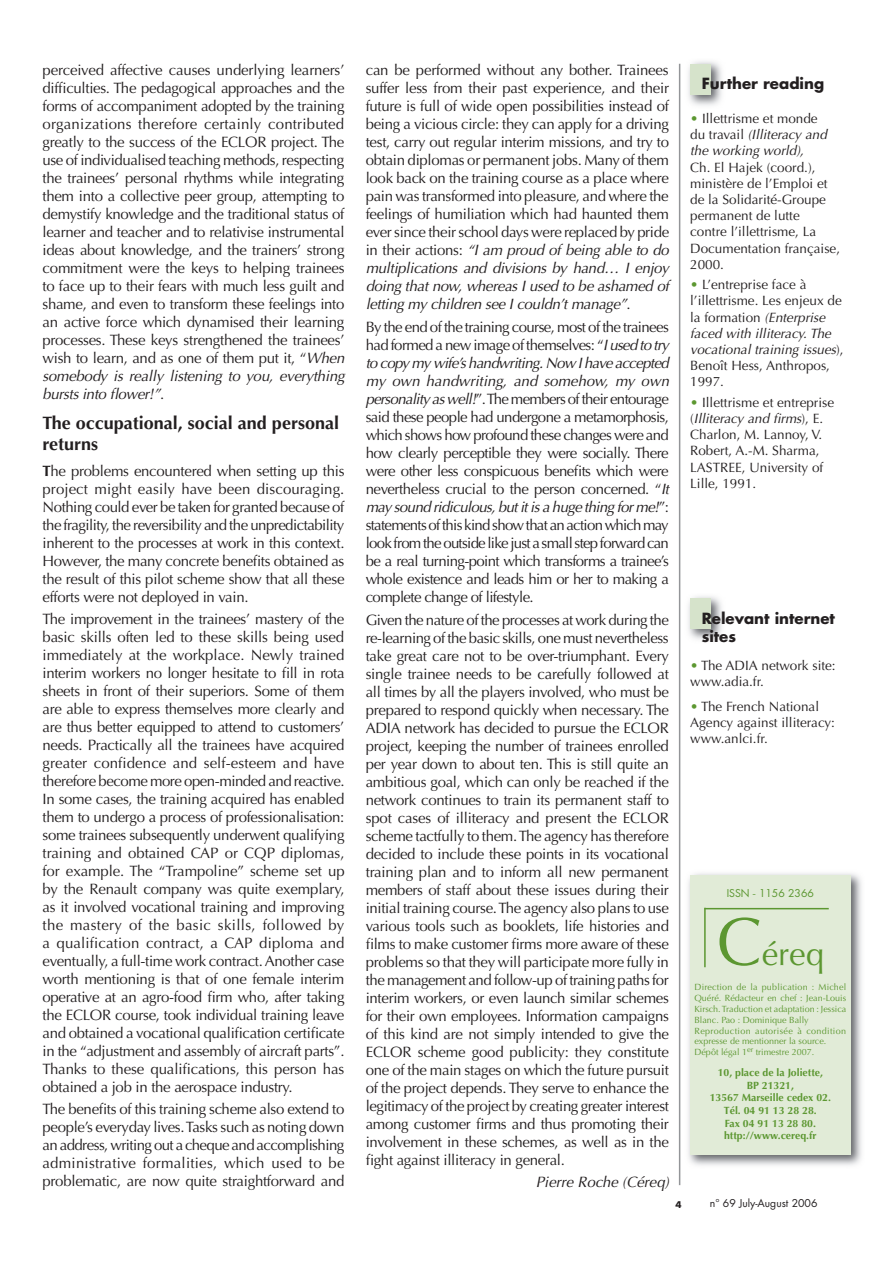
<style>
.page{position:relative;width:893px;height:1263px;background:#fff}
.page>*{position:absolute;margin:0;border:0;box-sizing:border-box;transform-origin:0 0}
.t1{font:33px "Optima";color:#5c9731}
.t2{font:700 18px/21.6px "Optima";color:#231f20}
.t3{font:15px/18px "Optima";letter-spacing:-.02em;color:#231f20;text-align:justify}
.t4{font:700 15px/18px "Futura";color:#231f20}
.t5{font:italic 15px "Optima";color:#231f20}
.t6{font:13.5px/16.2px "Optima";color:#231f20}
.t7{font:italic 13.5px/16.2px "Optima";color:#231f20}
.t8{font:700 10.5px/12.6px "Optima";color:#5c9731;text-align:center}
.t9{font:10.5px "Futura";color:#231f20}
.t10{font:10.5px "Futura";color:#5c9731}
.t11{font:9px/10.8px "Optima";color:#5c9731}
.t12{font:700 9px "Futura";color:#231f20}
.s1{font-style:italic}
.s2{font-weight:700}
.s3{font-style:normal;color:#5c9731}
.s4{font-style:normal}
.s5{color:#5c9731}
.s6{font-family:"Optima"}
.s7{font-size:67.5px}
</style>
<div class="page">
<img style="left:688px;top:873px;width:174px;height:293px">
<div style="left:690px;top:875px;width:160px;height:279px;background:#e1ebd7"></div>
<hr style="left:704px;top:908px;width:2px;height:59px;background:#5c9731">
<hr style="left:705px;top:908px;width:124px;height:1px;background:#5c9731">
<hr style="left:679px;top:64px;width:1px;height:1121px;background:#939598">
<img style="left:688px;top:61px;width:34px;height:45px">
<div style="left:690px;top:64px;width:21px;height:30px;background:#d6e3cb"></div>
<img style="left:688px;top:596px;width:34px;height:44px">
<div style="left:690px;top:598px;width:21px;height:31px;background:#d6e3cb"></div>
<p class="t3" style="left:43px;top:61px;width:304px">perceived affective causes underlying learners’ difficulties. The pedagogical approaches and the forms of accompaniment adopted by the training organizations therefore certainly contributed greatly to the success of the ECLOR project. The use of individualised teaching methods, respecting the trainees’ personal rhythms while integrating them into a collective peer group, attempting to demystify knowledge and the traditional status of learner and teacher and to relativise instrumental ideas about knowledge, and the trainers’ strong commitment were the keys to helping trainees to face up to their fears with much less guilt and shame, and even to transform these feelings into an active force which dynamised their learning processes. These keys strengthened the trainees’ wish to learn, and as one of them put it, “<span class="s1">When somebody is really listening to you, everything bursts into flower!”</span>.</p>
<p class="t2" style="left:43px;top:412px;width:298px">The occupational, social and personal returns</p>
<p class="t3" style="left:43px;top:462px;width:303px"><span class="s2">T</span>he problems encountered when setting up this project might easily have been discouraging.<br>Nothing could ever be taken for granted because of the fragility, the reversibility and the unpredictability inherent to the processes at work in this context.<br>However, the many concrete benefits obtained as the result of this pilot scheme show that all these efforts were not deployed in vain.</p>
<p class="t3" style="left:43px;top:610px;width:304px">The improvement in the trainees’ mastery of the basic skills often led to these skills being used immediately at the workplace. Newly trained interim workers no longer hesitate to fill in rota sheets in front of their superiors. Some of them are able to express themselves more clearly and are thus better equipped to attend to customers’ needs. Practically all the trainees have acquired greater confidence and self-esteem and have therefore become more open-minded and reactive.<br>In some cases, the training acquired has enabled them to undergo a process of professionalisation: some trainees subsequently underwent qualifying training and obtained CAP or CQP diplomas, for example. The “Trampoline” scheme set up by the Renault company was quite exemplary, as it involved vocational training and improving the mastery of the basic skills, followed by a qualification contract, a CAP diploma and eventually, a full-time work contract. Another case worth mentioning is that of one female interim operative at an agro-food firm who, after taking the ECLOR course, took individual training leave and obtained a vocational qualification certificate in the “adjustment and assembly of aircraft parts”.<br>Thanks to these qualifications, this person has obtained a job in the aerospace industry.</p>
<p class="t3" style="left:43px;top:1100px;width:303px">The benefits of this training scheme also extend to people’s everyday lives. Tasks such as noting down an address, writing out a cheque and accomplishing administrative formalities, which used to be problematic, are now quite straightforward and</p>
<p class="t3" style="left:366px;top:61px;width:305px">can be performed without any bother. Trainees suffer less from their past experience, and their future is full of wide open possibilities instead of being a vicious circle: they can apply for a driving test, carry out regular interim missions, and try to obtain diplomas or permanent jobs. Many of them look back on the training course as a place where pain was transformed into pleasure, and where the feelings of humiliation which had haunted them ever since their school days were replaced by pride in their actions: <span class="s1">“I am proud of being able to do multiplications and divisions by hand… I enjoy doing that now, whereas I used to be ashamed of letting my children see I couldn’t manage”</span>.</p>
<p class="t3" style="left:366px;top:318px;width:305px">By the end of the training course, most of the trainees had formed a new image of themselves: “<span class="s1">I used to try to copy my wife’s handwriting. Now I have accepted my own handwriting, and somehow, my own personality as well!</span>”. The members of their entourage said these people had undergone a metamorphosis, which shows how profound these changes were and how clearly perceptible they were socially. There were other less conspicuous benefits which were nevertheless crucial to the person concerned. “<span class="s1">It may sound ridiculous, but it is a huge thing for me!</span>”: statements of this kind show that an action which may look from the outside like just a small step forward can be a real turning-point which transforms a trainee’s whole existence and leads him or her to making a complete change of lifestyle.</p>
<p class="t3" style="left:366px;top:611px;width:305px">Given the nature of the processes at work during the re-learning of the basic skills, one must nevertheless take great care not to be over-triumphant. Every single trainee needs to be carefully followed at all times by all the players involved, who must be prepared to respond quickly when necessary. The ADIA network has decided to pursue the ECLOR project, keeping the number of trainees enrolled per year down to about ten. This is still quite an ambitious goal, which can only be reached if the network continues to train its permanent staff to spot cases of illiteracy and present the ECLOR scheme tactfully to them. The agency has therefore decided to include these points in its vocational training plan and to inform all new permanent members of staff about these issues during their initial training course. The agency also plans to use various tools such as booklets, life histories and films to make customer firms more aware of these problems so that they will participate more fully in the management and follow-up of training paths for interim workers, or even launch similar schemes for their own employees. Information campaigns of this kind are not simply intended to give the ECLOR scheme good publicity: they constitute one of the main stages on which the future pursuit of the project depends. They serve to enhance the legitimacy of the project by creating greater interest among customer firms and thus promoting their involvement in these schemes, as well as in the fight against illiteracy in general.</p>
<p class="t5" style="left:536px;top:1173px;width:135px">Pierre Roche (Céreq)</p>
<p class="t4" style="left:702px;top:74px;width:124px">Further reading</p>
<p class="t7" style="left:690px;top:110px;width:138px"><span class="s3">•</span> <span class="s4">Illettrisme et monde du travail</span> (Illiteracy and the working world),</p>
<p class="t6" style="left:690px;top:159px;width:151px">Ch. El Hajek (coord.), ministère de l’Emploi et de la Solidarité-Groupe permanent de lutte<br>contre l’illettrisme, La<br>Documentation française,<br>2000.</p>
<p class="t6" style="left:690px;top:277px;width:155px"><span class="s5">•</span> L’entreprise face à l’illettrisme. Les enjeux de la formation <span class="s1">(Enterprise faced with illiteracy. The vocational training issues</span>),<br>Benoît Hess, Anthropos,<br>1997.</p>
<p class="t6" style="left:690px;top:394px;width:145px"><span class="s5">•</span> Illettrisme et entreprise (<span class="s1">Illiteracy and firms</span>), E.<br>Charlon, M. Lannoy, V.<br>Robert, A.-M. Sharma,<br>LASTREE, University of<br>Lille, 1991.</p>
<p class="t4" style="left:702px;top:608px;width:135px">Relevant internet sites</p>
<p class="t6" style="left:690px;top:657px;width:147px"><span class="s5">•</span> The ADIA network site: www.adia.fr.</p>
<p class="t6" style="left:690px;top:698px;width:146px"><span class="s5">•</span> The French National<br>Agency against illiteracy: www.anlci.fr.</p>
<p class="t10" style="left:727px;top:886px;width:89px">ISSN <span class="s6">-</span> 1156 2366</p>
<h1 class="t1" style="left:717px;top:934px;width:109px"><span class="s7">C</span>éreq</h1>
<p class="t11" style="left:694px;top:982px;width:153px">Direction de la publication : Michel Quéré. Rédacteur en chef : Jean-Louis Kirsch. Traduction et adaptation : Jessica Blanc. Pao : Dominique Bally Reproduction autorisée à condition expresse de mentionner la source.<br>Dépôt légal 1<sup>er</sup> trimestre 2007.</p>
<p class="t8" style="left:710px;top:1066px;width:123px">10, place de la Joliette,<br>BP 21321,<br>13567 Marseille cedex 02.<br>Tél. 04 91 13 28 28.<br>Fax 04 91 13 28 80. http://www.cereq.fr</p>
<p class="t12" style="left:675px;top:1198px;width:8px">4</p>
<p class="t9" style="left:710px;top:1196px;width:109px">n° 69 July-August 2006</p>
</div>
